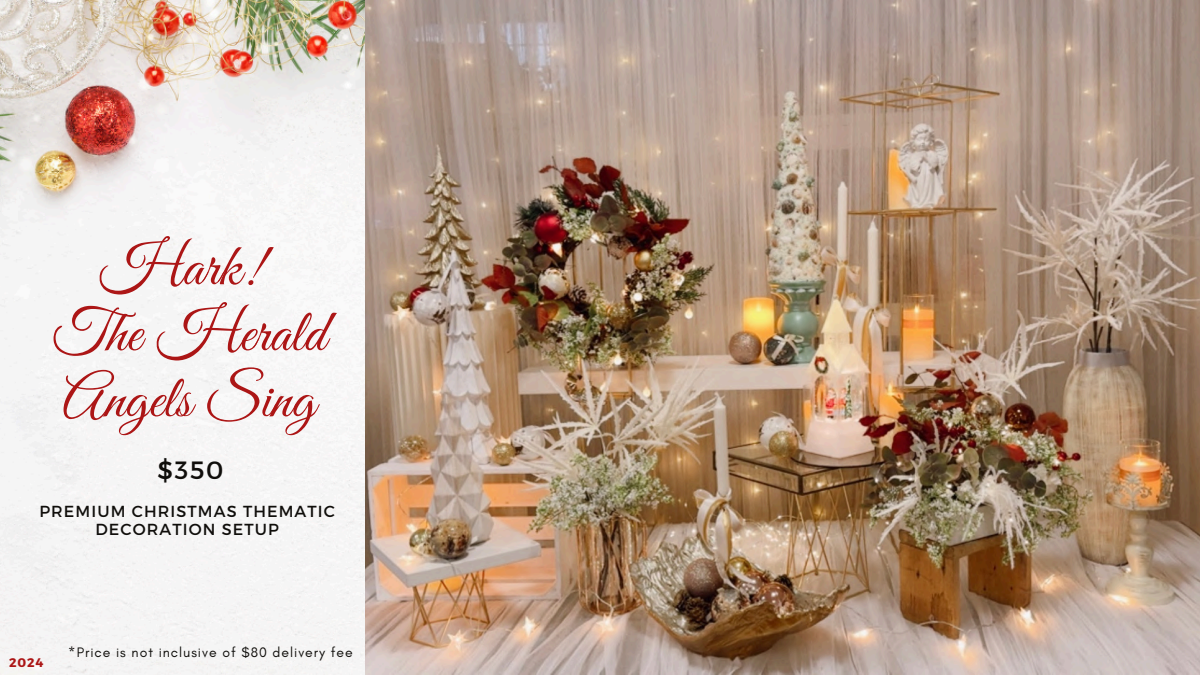
<style>
.page{position:relative;width:1200px;height:675px;background:#fff}
.page>*{position:absolute;margin:0;border:0;box-sizing:border-box;transform-origin:0 0}
.t1{font:60px/66px "Great Vibes";color:#ac1616;text-align:center}
.t2{font:25px "Montserrat";color:#100e0b}
.t3{font:16px/17.2px "Montserrat";letter-spacing:.07em;color:#100e0b;text-align:center}
.t4{font:14px "Glacial Indifference";letter-spacing:.07em;color:#100e0b}
.t5{font:700 12.5px "Montserrat";color:#ac1616}
</style>
<div class="page">
<img style="left:0;top:0;width:366px;height:675px">
<img style="left:366px;top:0;width:834px;height:675px">
<h1 class="t1" style="left:52px;top:238px;width:276px">Hark!<br>The Herald<br>Angels Sing</h1>
<h2 class="t2" style="left:158px;top:454px;width:67px">$350</h2>
<h3 class="t3" style="left:39px;top:502px;width:297px">PREMIUM CHRISTMAS THEMATIC<br>DECORATION SETUP</h3>
<p class="t5" style="left:9px;top:655px;width:36px">2024</p>
<h4 class="t4" style="left:68px;top:644px;width:286px">*Price is not inclusive of $80 delivery fee</h4>
</div>
